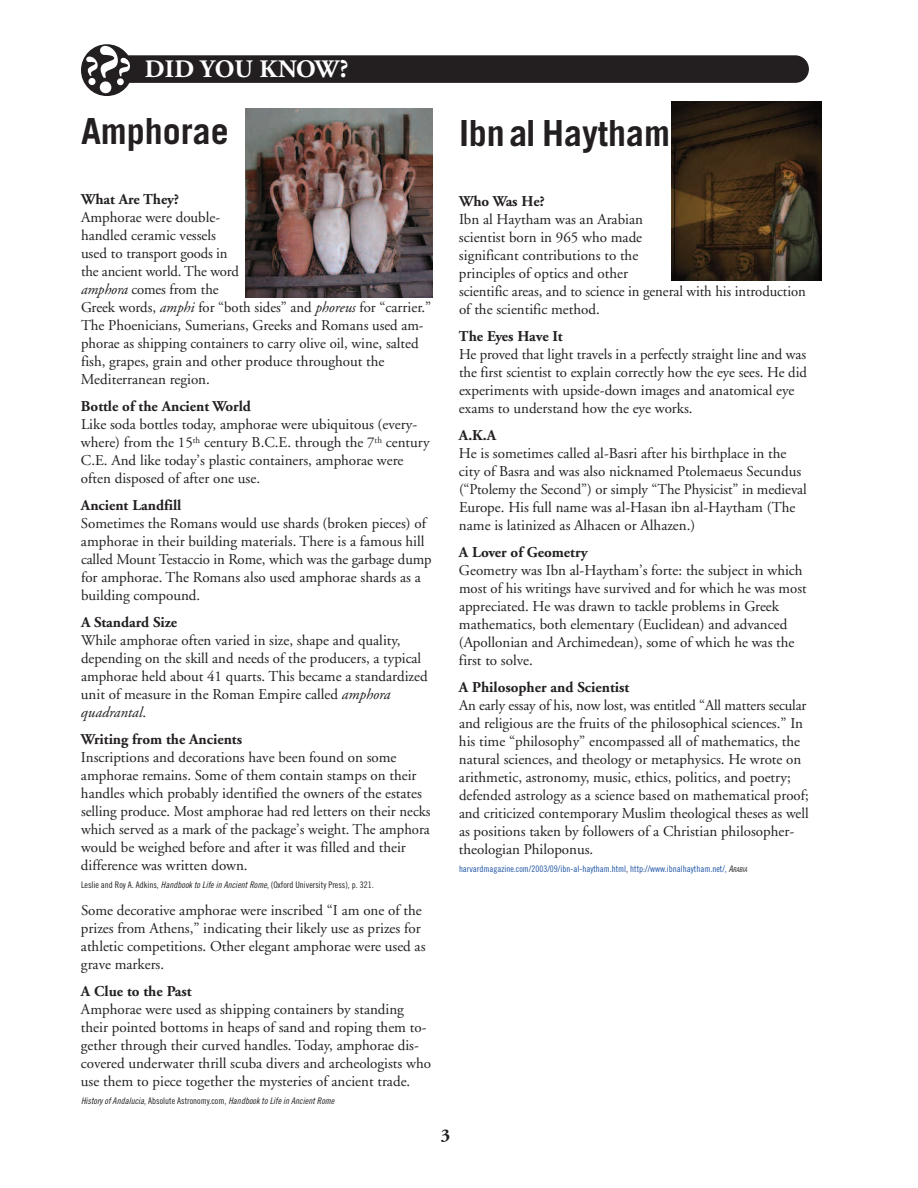
<style>
.page{position:relative;width:918px;height:1188px;background:#fff}
.page>*{position:absolute;margin:0;border:0;box-sizing:border-box;transform-origin:0 0}
.t1{font:700 36px "Trade Gothic";color:#231f20}
.t2{font:700 25.05px "Adobe Garamond";color:#fff}
.t3{font:700 18px "Adobe Garamond";color:#231f20}
.t4{font:15px/18px "Adobe Garamond";color:#231f20}
.t5{font:700 15px "Adobe Garamond";color:#231f20}
.t6{font:9px "Trade Gothic Cond Eighteen";color:#1c52a4}
.t7{font:9px "Trade Gothic Cond Eighteen";color:#231f20}
.t8{font:9px "Trade Gothic Cond Eighteen Obl";color:#231f20}
.s1{font-size:26.7px}
.s2{font-style:italic}
.s3{font-family:"Trade Gothic Cond Eighteen Obl"}
.s4{font-family:"Trade Gothic Cond Eighteen"}
.s5{color:#231f20}
.s6{font-style:italic;color:#231f20}
.s7{font-style:italic;font-size:6.75px;color:#231f20}
</style>
<div class="page">
<div style="left:91px;top:55px;width:718px;height:28px;background:#231f20;border-radius:14px"></div>
<div style="left:81px;top:44px;width:52px;height:52px;background:#231f20;border-radius:50%"></div>
<svg style="left:86px;top:46px;width:45px;height:47px"></svg>
<img style="left:671px;top:101px;width:151px;height:180px">
<img style="left:246px;top:108px;width:186px;height:190px">
<h2 class="t2" style="left:145px;top:59px;width:205px">DID YOU KNOW<span class="s1">?</span></h2>
<h1 class="t1" style="left:81px;top:118px;width:149px">Amphorae</h1>
<h1 class="t1" style="left:459px;top:120px;width:212px">Ibn al Haytham</h1>
<p class="t5" style="left:81px;top:194px;width:100px">What Are They?</p>
<p class="t4" style="left:81px;top:210px;width:352px">Amphorae were double-<br>handled ceramic vessels<br>used to transport goods in<br>the ancient world. The word<br><span class="s2">amphora</span> comes from the<br>Greek words, <span class="s2">amphi</span> for “both sides” and <span class="s2">phoreus</span> for “carrier.” The Phoenicians, Sumerians, Greeks and Romans used am&shy;phorae as shipping containers to carry olive oil, wine, salted fish, grapes, grain and other produce throughout the Mediterranean region.</p>
<p class="t5" style="left:81px;top:401px;width:172px">Bottle of the Ancient World</p>
<p class="t4" style="left:81px;top:417px;width:350px">Like soda bottles today, amphorae were ubiquitous (every&shy;where) from the 15<sup>th</sup> century B.C.E. through the 7<sup>th</sup> century C.E. And like today’s plastic containers, amphorae were often disposed of after one use.</p>
<p class="t5" style="left:81px;top:500px;width:102px">Ancient Landfill</p>
<p class="t4" style="left:81px;top:516px;width:352px">Sometimes the Romans would use shards (broken pieces) of amphorae in their building materials. There is a famous hill called Mount Testaccio in Rome, which was the garbage dump for amphorae. The Romans also used amphorae shards as a building compound.</p>
<p class="t5" style="left:81px;top:617px;width:98px">A Standard Size</p>
<p class="t4" style="left:81px;top:633px;width:348px">While amphorae often varied in size, shape and quality, depending on the skill and needs of the producers, a typical amphorae held about 41 quarts. This became a standardized unit of measure in the Roman Empire called <span class="s2">amphora quadrantal</span>.</p>
<p class="t5" style="left:81px;top:734px;width:163px">Writing from the Ancients</p>
<p class="t4" style="left:81px;top:750px;width:351px">Inscriptions and decorations have been found on some amphorae remains. Some of them contain stamps on their handles which probably identified the owners of the estates selling produce. Most amphorae had red letters on their necks which served as a mark of the package’s weight. The amphora would be weighed before and after it was filled and their difference was written down.</p>
<p class="t7" style="left:81px;top:882px;width:294px">Leslie and Roy A. Adkins, <span class="s3">Handbook to Life in Ancient Rome</span>, (Oxford University Press), p. 321.</p>
<p class="t4" style="left:81px;top:903px;width:346px">Some decorative amphorae were inscribed “I am one of the prizes from Athens,” indicating their likely use as prizes for athletic competitions. Other elegant amphorae were used as grave markers.</p>
<p class="t5" style="left:81px;top:986px;width:112px">A Clue to the Past</p>
<p class="t4" style="left:81px;top:1002px;width:352px">Amphorae were used as shipping containers by standing their pointed bottoms in heaps of sand and roping them to&shy;gether through their curved handles. Today, amphorae dis&shy;covered underwater thrill scuba divers and archeologists who use them to piece together the mysteries of ancient trade.</p>
<p class="t8" style="left:81px;top:1098px;width:255px">History of Andalucia<span class="s4">, Absolute Astronomy.com,</span> Handbook to Life in Ancient Rome</p>
<p class="t5" style="left:459px;top:195px;width:87px">Who Was He?</p>
<p class="t4" style="left:459px;top:212px;width:348px">Ibn al Haytham was an Arabian<br>scientist born in 965 who made<br>significant contributions to the<br>principles of optics and other<br>scientific areas, and to science in general with his introduction of the scientific method.</p>
<p class="t5" style="left:459px;top:330px;width:105px">The Eyes Have It</p>
<p class="t4" style="left:459px;top:347px;width:349px">He proved that light travels in a perfectly straight line and was the first scientist to explain correctly how the eye sees. He did experiments with upside-down images and anatomical eye exams to understand how the eye works.</p>
<p class="t5" style="left:459px;top:429px;width:39px">A.K.A</p>
<p class="t4" style="left:459px;top:446px;width:349px">He is sometimes called al-Basri after his birthplace in the city of Basra and was also nicknamed Ptolemaeus Secundus (“Ptolemy the Second”) or simply “The Physicist” in medieval Europe. His full name was al-Hasan ibn al-Haytham (The name is latinized as Alhacen or Alhazen.)</p>
<p class="t5" style="left:459px;top:546px;width:130px">A Lover of Geometry</p>
<p class="t4" style="left:459px;top:563px;width:349px">Geometry was Ibn al-Haytham’s forte: the subject in which most of his writings have survived and for which he was most appreciated. He was drawn to tackle problems in Greek mathematics, both elementary (Euclidean) and advanced (Apollonian and Archimedean), some of which he was the first to solve.</p>
<p class="t5" style="left:459px;top:681px;width:172px">A Philosopher and Scientist</p>
<p class="t4" style="left:459px;top:698px;width:351px">An early essay of his, now lost, was entitled “All matters secular and religious are the fruits of the philosophical sciences.” In his time “philosophy” encompassed all of mathematics, the natural sciences, and theology or metaphysics. He wrote on arithmetic, astronomy, music, ethics, politics, and poetry; defended astrology as a science based on mathematical proof; and criticized contemporary Muslim theological theses as well as positions taken by followers of a Christian philosopher&shy;theologian Philoponus.</p>
<p class="t6" style="left:459px;top:865px;width:290px">harvardmagazine.com/2003/09/ibn-al-haytham.html<span class="s5">,</span> http://www.ibnalhaytham.net/, <span class="s6">A</span><span class="s7">RABIA</span></p>
<p class="t3" style="left:441px;top:1129px;width:11px">3</p>
</div>
